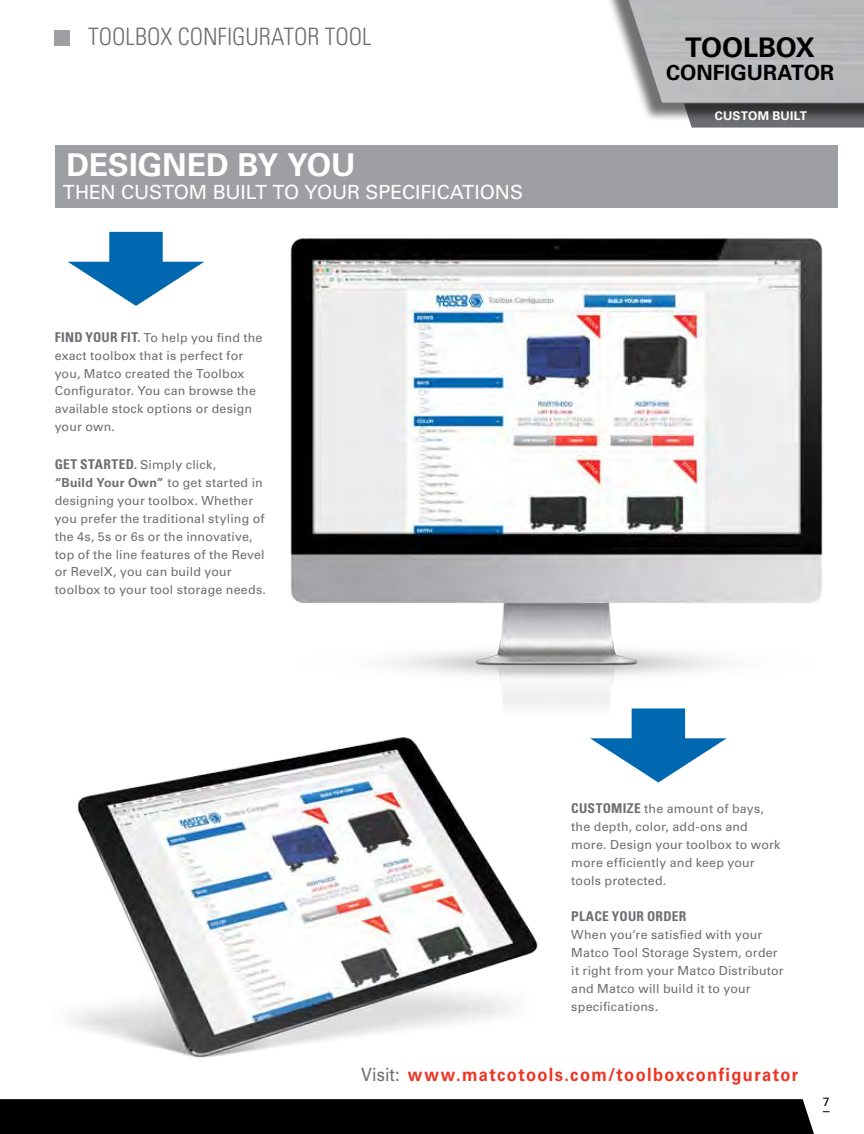
<style>
.page{position:relative;width:864px;height:1134px;background:#fff}
.page>*{position:absolute;margin:0;border:0;box-sizing:border-box;transform-origin:0 0}
.t1{font:700 31.5px "Univers LT Std";letter-spacing:-.005em;color:#fff}
.t2{font:700 27px "Univers LT Std";letter-spacing:-.005em;color:#000}
.t3{font:300 condensed 24px "Univers LT Std";color:#6d6e71}
.t4{font:700 21px "Univers LT Std";color:#000}
.t5{font:19.5px "Univers LT Std";letter-spacing:-.005em;color:#fff}
.t6{font:700 18.3px "Univers LT Std";letter-spacing:.08em;color:#ee3524;scale:.9 1}
.t7{font:700 condensed 13.5px "Univers LT Std";letter-spacing:.02em;color:#6d6e71}
.t8{font:12.45px/17.9px "Univers LT Std";letter-spacing:.015em;color:#6d6e71}
.t9{font:700 12px "Univers LT Std";letter-spacing:.015em;color:#fff}
.t10{font:12px "Univers LT Std";color:#000}
.s1{font-weight:700;font-stretch:condensed;font-size:13.5px}
.s2{font-weight:700}
.s3{font-size:13.5px}
.s4{font-weight:400;color:#6d6e71}
</style>
<div class="page">
<hr style="left:0;top:0;width:1px;height:1134px;background:#000">
<svg style="left:0;top:942px;width:1px;height:23px"></svg>
<svg style="left:0;top:78px;width:1px;height:57px"></svg>
<svg style="left:0;top:144px;width:1px;height:36px"></svg>
<img style="left:0;top:180px;width:1px;height:762px">
<div style="left:55px;top:145px;width:782px;height:62px;background:#9d9fa2"></div>
<img style="left:270px;top:166px;width:568px;height:542px">
<img style="left:77px;top:737px;width:461px;height:240px">
<svg style="left:68px;top:232px;width:136px;height:74px"></svg>
<svg style="left:590px;top:708px;width:137px;height:75px"></svg>
<div style="left:54px;top:30px;width:16px;height:16px;background:#9d9fa2"></div>
<svg style="left:690px;top:122px;width:174px;height:6px"></svg>
<svg style="left:0;top:977px;width:830px;height:157px"></svg>
<div style="left:602px;top:0;width:262px;height:122px;background:#000;opacity:.56"></div>
<img style="left:620px;top:0;width:244px;height:103px">
<h3 class="t3" style="left:88px;top:22px;width:285px">TOOLBOX CONFIGURATOR TOOL</h3>
<h1 class="t1" style="left:66px;top:146px;width:291px">DESIGNED BY YOU</h1>
<h3 class="t5" style="left:63px;top:181px;width:462px">THEN CUSTOM BUILT TO YOUR SPECIFICATIONS</h3>
<p class="t8" style="left:55px;top:329px;width:209px"><span class="s1">FIND YOUR FIT.</span> To help you find the exact toolbox that is perfect for you, Matco created the Toolbox<br>Configurator. You can browse the available stock options or design your own.</p>
<p class="t8" style="left:55px;top:456px;width:213px"><span class="s1">GET STARTED.</span> Simply click,<br><span class="s2">“Build Your Own”</span> to get started in designing your toolbox. Whether you prefer the traditional styling of the 4s, 5s or 6s or the innovative, top of the line features of the Revel or RevelX, you can build your toolbox to your tool storage needs.</p>
<h2 class="t2" style="left:685px;top:31px;width:132px">TOOLBOX</h2>
<h3 class="t4" style="left:666px;top:61px;width:170px">CONFIGURATOR</h3>
<p class="t9" style="left:715px;top:109px;width:94px">CUSTOM BUILT</p>
<p class="t8" style="left:571px;top:800px;width:211px"><span class="s1">CUSTOMIZE</span> the amount of bays, the depth, color, add-ons and more. Design your toolbox to work more efficiently and keep your tools protected.</p>
<p class="t7" style="left:571px;top:908px;width:117px">PLACE YOUR ORDER</p>
<p class="t8" style="left:571px;top:926px;width:214px">When you’re satisfied with your<br>Matco Tool Storage System, order it right from your Matco Distributor and Matco will build it to your specifications<span class="s3">.</span></p>
<h3 class="t6" style="left:361px;top:1064px;width:487px"><span class="s4">Visit:</span> www.matcotools.com/toolboxconfigurator</h3>
<p class="t10" style="left:823px;top:1095px;width:8px">7</p>
</div>
